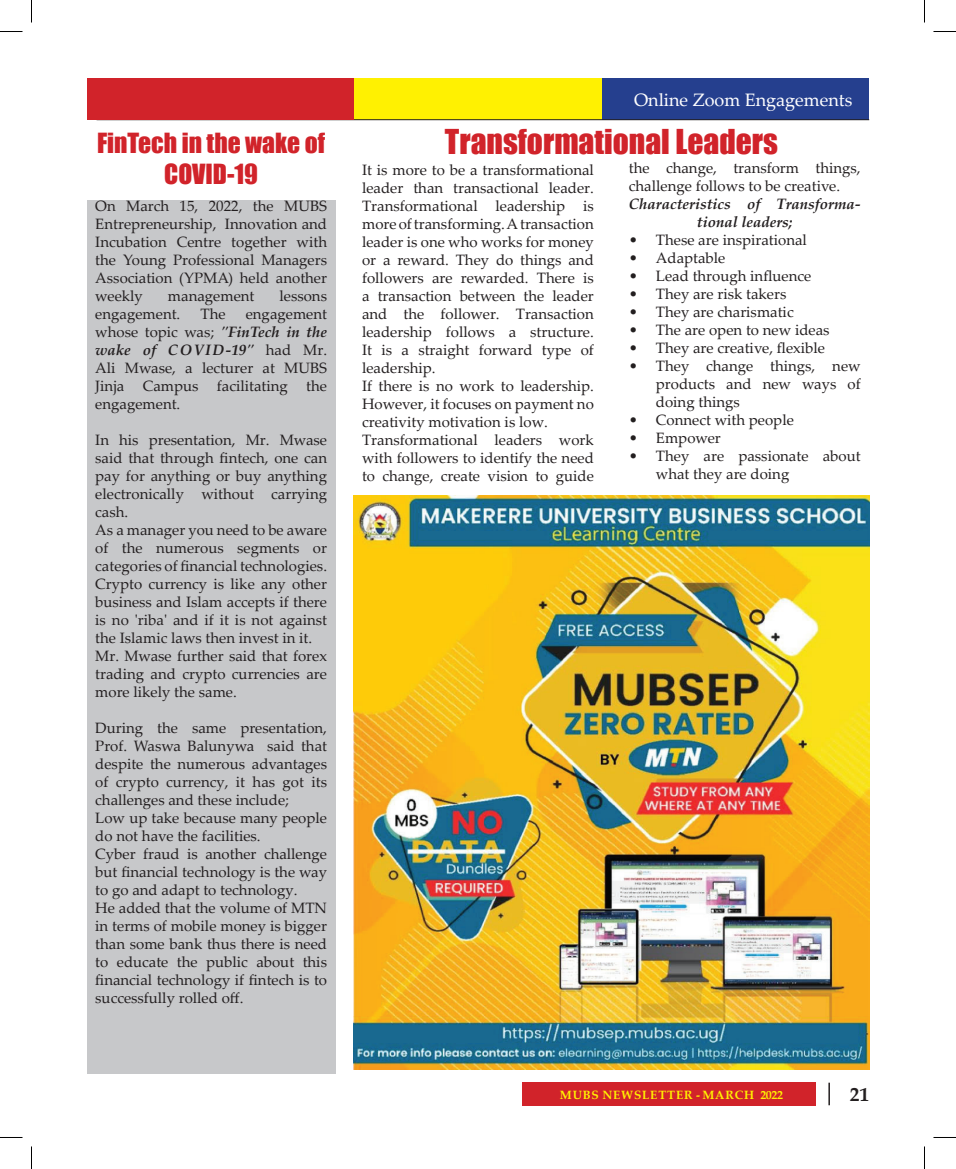
<style>
.page{position:relative;width:956px;height:1169px;background:#fff}
.page>*{position:absolute;margin:0;border:0;box-sizing:border-box;transform-origin:0 0}
.t1{font:31.5px "Impact";color:#d1232a}
.t2{font:25.5px/30.6px "Impact";color:#d1232a;text-align:center}
.t3{font:700 19.5px "Palatino Linotype";color:#231f20}
.t4{font:18px "Palatino Linotype";color:#fff}
.t5{font:15px/18px "Palatino Linotype";color:#231f20}
.t6{font:italic 700 15px/18px "Palatino Linotype";color:#231f20;text-align:center}
.t7{font:700 12px "Palatino Linotype";letter-spacing:.07em;color:#fff101}
.s1{font-weight:700;font-style:italic}
</style>
<div class="page">
<hr style="left:828px;top:1082px;width:2px;height:23px;background:#231f20">
<div style="left:522px;top:1082px;width:293px;height:24px;background:#d1232a"></div>
<div style="left:354px;top:78px;width:248px;height:41px;background:#fff101"></div>
<div style="left:602px;top:78px;width:267px;height:41px;background:#253f8e"></div>
<hr style="left:97px;top:119px;width:772px;height:1px;background:#231f20">
<div style="left:87px;top:78px;width:267px;height:41px;background:#d1232a"></div>
<img style="left:354px;top:495px;width:515px;height:574px">
<div style="left:87px;top:200px;width:249px;height:873px;background:#c7c8ca"></div>
<svg style="left:0;top:31px;width:22px;height:1px"></svg>
<svg style="left:933px;top:31px;width:23px;height:1px"></svg>
<svg style="left:0;top:1137px;width:22px;height:1px"></svg>
<svg style="left:933px;top:1137px;width:23px;height:1px"></svg>
<svg style="left:31px;top:0;width:1px;height:23px"></svg>
<svg style="left:31px;top:1146px;width:1px;height:23px"></svg>
<svg style="left:924px;top:0;width:1px;height:23px"></svg>
<svg style="left:924px;top:1146px;width:1px;height:23px"></svg>
<h2 class="t2" style="left:97px;top:127px;width:230px">FinTech in the wake of<br>COVID-19</h2>
<p class="t5" style="left:95px;top:196px;width:233px;text-align:justify">On March 15, 2022, the MUBS Entrepreneurship, Innovation and Incubation Centre together with the Young Professional Managers Association (YPMA) held another weekly</p>
<p class="t5" style="left:168px;top:286px;width:88px">management</p>
<p class="t5" style="left:280px;top:286px;width:49px">lessons</p>
<p class="t5" style="left:95px;top:304px;width:87px">engagement.</p>
<p class="t5" style="left:200px;top:304px;width:27px">The</p>
<p class="t5" style="left:95px;top:304px;width:233px;text-align:justify;text-indent:150px">engagement whose topic was; <span class="s1">"FinTech in the wake of COVID-19"</span> had Mr.<br>Ali Mwase, a lecturer at MUBS Jinja Campus facilitating the engagement.</p>
<p class="t5" style="left:95px;top:430px;width:233px">In his presentation, Mr. Mwase said that through fintech, one can pay for anything or buy anything electronically without carrying cash.<br>As a manager you need to be aware of the numerous segments or categories of financial technologies.<br>Crypto currency is like any other business and Islam accepts if there is no 'riba' and if it is not against the Islamic laws then invest in it.<br>Mr. Mwase further said that forex trading and crypto currencies are more likely the same.</p>
<p class="t5" style="left:95px;top:718px;width:233px">During the same presentation,<br>Prof. Waswa Balunywa said that despite the numerous advantages of crypto currency, it has got its challenges and these include;<br>Low up take because many people do not have the facilities.<br>Cyber fraud is another challenge but financial technology is the way to go and adapt to technology.<br>He added that the volume of MTN in terms of mobile money is bigger than some bank thus there is need to educate the public about this financial technology if fintech is to successfully rolled off.</p>
<p class="t4" style="left:634px;top:87px;width:220px">Online Zoom Engagements</p>
<h1 class="t1" style="left:445px;top:118px;width:335px">Transformational Leaders</h1>
<p class="t5" style="left:362px;top:160px;width:233px">It is more to be a transformational leader than transactional leader.<br>Transformational leadership is more of transforming. A transaction leader is one who works for money or a reward. They do things and followers are rewarded. There is a transaction between the leader and the follower. Transaction leadership follows a structure.<br>It is a straight forward type of leadership.<br>If there is no work to leadership.<br>However, it focuses on payment no creativity motivation is low.<br>Transformational leaders work with followers to identify the need to change, create vision to guide</p>
<p class="t5" style="left:629px;top:158px;width:233px">the change, transform things, challenge follows to be creative.</p>
<p class="t6" style="left:629px;top:194px;width:233px">Characteristics of Transforma&shy;tional leaders;</p>
<p class="t5" style="left:629px;top:230px;width:180px">• These are inspirational</p>
<p class="t5" style="left:629px;top:248px;width:98px">• Adaptable</p>
<p class="t5" style="left:629px;top:266px;width:184px">• Lead through influence</p>
<p class="t5" style="left:629px;top:284px;width:159px">• They are risk takers</p>
<p class="t5" style="left:629px;top:302px;width:166px">• They are charismatic</p>
<p class="t5" style="left:629px;top:320px;width:202px">• The are open to new ideas</p>
<p class="t5" style="left:629px;top:338px;width:198px">• They are creative, flexible</p>
<p class="t5" style="left:656px;top:356px;width:206px;text-align:justify;text-indent:-27px">• They change things, new products and new ways of doing things</p>
<p class="t5" style="left:629px;top:410px;width:166px">• Connect with people</p>
<p class="t5" style="left:629px;top:428px;width:93px">• Empower</p>
<p class="t5" style="left:656px;top:446px;width:206px;text-indent:-27px">• They are passionate about what they are doing</p>
<p class="t7" style="left:560px;top:1085px;width:225px">MUBS NEWSLETTER - MARCH 2022</p>
<h3 class="t3" style="left:850px;top:1080px;width:21px">21</h3>
</div>
